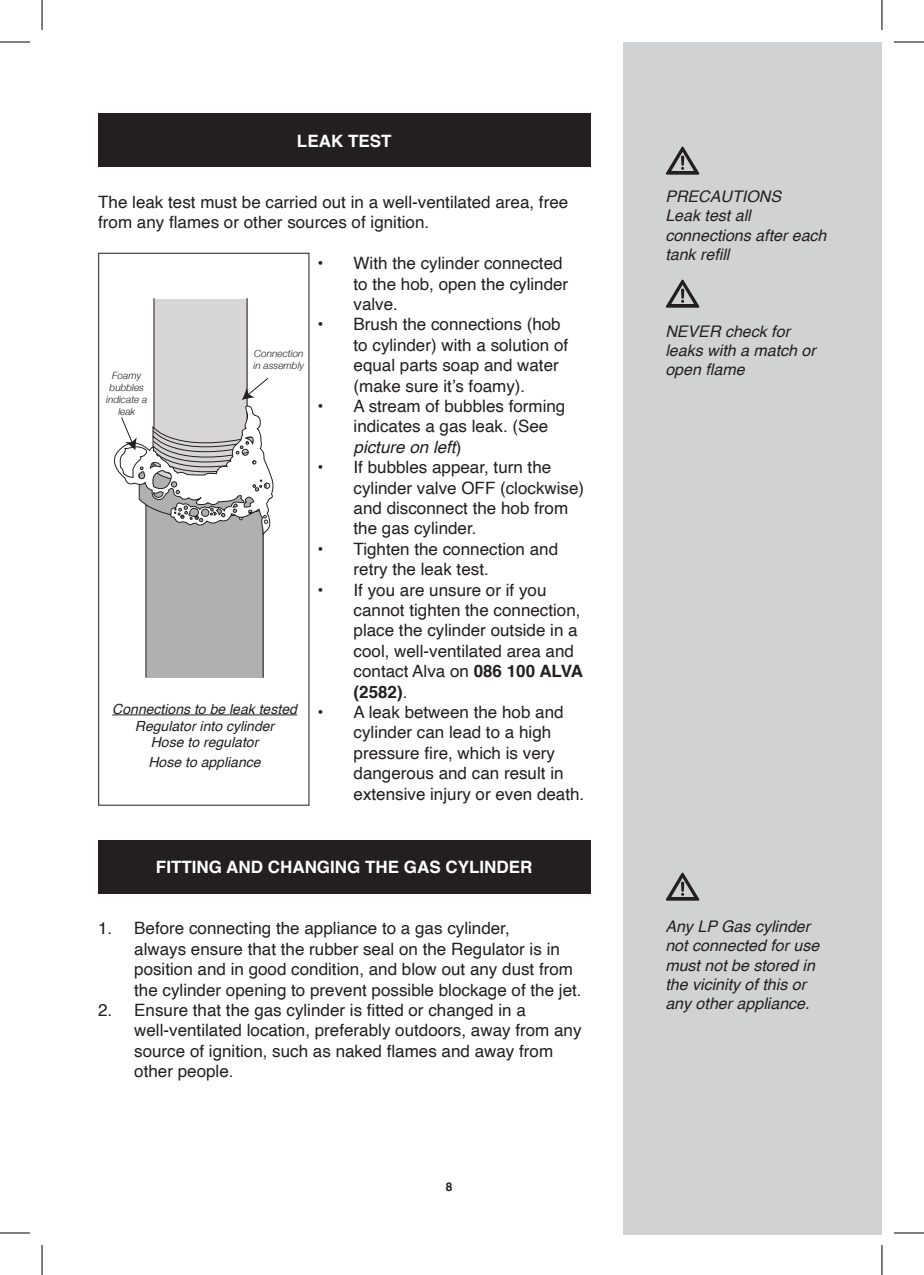
<style>
.page{position:relative;width:924px;height:1275px;background:#fff}
.page>*{position:absolute;margin:0;border:0;box-sizing:border-box;transform-origin:0 0}
.t1{font:17px/20.4px "Helvetica";color:#231f20}
.t2{font:700 17px "Helvetica";color:#fff}
.t3{font:italic 16px/19.2px "Helvetica";color:#231f20}
.t4{font:italic 14px/16.8px "Helvetica";color:#231f20;text-align:center}
.t5{font:700 12px "Helvetica";color:#231f20}
.t6{font:italic 10px/12px "Helvetica Neue";color:#231f20;text-align:center}
.s1{font-style:italic}
.s2{font-weight:700}
</style>
<div class="page">
<div style="left:623px;top:42px;width:258px;height:1192px;background:#d1d2d4"></div>
<div style="left:98px;top:113px;width:492px;height:54px;background:#231f20"></div>
<div style="left:98px;top:253px;width:211px;height:552px;border:1px solid #231f20"></div>
<div style="left:146px;top:481px;width:117px;height:196px;background:#b0b0b0"></div>
<div style="left:154px;top:299px;width:93px;height:150px;background:#d8d5d6"></div>
<svg style="left:113px;top:377px;width:160px;height:157px"></svg>
<div style="left:98px;top:840px;width:492px;height:54px;background:#231f20"></div>
<hr style="left:112px;top:714px;width:185px;height:1px;background:#231f20">
<svg style="left:666px;top:872px;width:33px;height:28px"></svg>
<svg style="left:666px;top:280px;width:33px;height:28px"></svg>
<svg style="left:666px;top:147px;width:33px;height:28px"></svg>
<hr style="left:0;top:42px;width:30px;height:1px;background:#000">
<hr style="left:893px;top:42px;width:30px;height:1px;background:#000">
<hr style="left:0;top:1232px;width:30px;height:1px;background:#000">
<hr style="left:893px;top:1232px;width:30px;height:1px;background:#000">
<hr style="left:42px;top:0;width:1px;height:30px;background:#000">
<hr style="left:42px;top:1245px;width:1px;height:30px;background:#000">
<hr style="left:881px;top:0;width:1px;height:30px;background:#000">
<hr style="left:881px;top:1245px;width:1px;height:30px;background:#000">
<p class="t2" style="left:297px;top:127px;width:96px">LEAK TEST</p>
<p class="t1" style="left:98px;top:192px;width:471px">The leak test must be carried out in a well-ventilated area, free from any flames or other sources of ignition.</p>
<p class="t1" style="left:353px;top:253px;width:216px;text-indent:-36px">• With the cylinder connected to the hob, open the cylinder valve.</p>
<p class="t1" style="left:353px;top:315px;width:216px;text-indent:-36px">• Brush the connections (hob to cylinder) with a solution of equal parts soap and water (make sure it’s foamy).</p>
<p class="t1" style="left:353px;top:396px;width:213px;text-indent:-36px">• A stream of bubbles forming indicates a gas leak. (See <span class="s1">picture on left</span>)</p>
<p class="t1" style="left:353px;top:457px;width:232px;text-indent:-36px">• If bubbles appear, turn the cylinder valve OFF (clockwise) and disconnect the hob from the gas cylinder.</p>
<p class="t1" style="left:353px;top:539px;width:206px;text-indent:-36px">• Tighten the connection and retry the leak test.</p>
<p class="t1" style="left:353px;top:580px;width:231px;text-indent:-36px">• If you are unsure or if you cannot tighten the connection, place the cylinder outside in a cool, well-ventilated area and contact Alva on <span class="s2">086 100 ALVA (2582)</span>.</p>
<p class="t1" style="left:353px;top:702px;width:232px;text-indent:-36px">• A leak between the hob and cylinder can lead to a high pressure fire, which is very dangerous and can result in extensive injury or even death.</p>
<p class="t6" style="left:253px;top:347px;width:52px;text-align:left">Connection in assembly</p>
<p class="t6" style="left:106px;top:369px;width:43px">Foamy bubbles indicate a leak</p>
<p class="t4" style="left:112px;top:701px;width:186px">Connections to be leak tested<br>Regulator into cylinder<br>Hose to regulator</p>
<p class="t4" style="left:148px;top:753px;width:114px">Hose to appliance</p>
<p class="t2" style="left:156px;top:853px;width:378px">FITTING AND CHANGING THE GAS CYLINDER</p>
<p class="t1" style="left:134px;top:918px;width:448px;text-indent:-36px">1. Before connecting the appliance to a gas cylinder,<br>always ensure that the rubber seal on the Regulator is in position and in good condition, and blow out any dust from the cylinder opening to prevent possible blockage of the jet.</p>
<p class="t1" style="left:134px;top:1000px;width:448px;text-indent:-36px">2. Ensure that the gas cylinder is fitted or changed in a well-ventilated location, preferably outdoors, away from any source of ignition, such as naked flames and away from other people.</p>
<p class="t5" style="left:445px;top:1176px;width:8px">8</p>
<p class="t3" style="left:665px;top:187px;width:162px">PRECAUTIONS<br>Leak test all connections after each tank refill</p>
<p class="t3" style="left:665px;top:322px;width:152px">NEVER check for leaks with a match or open flame</p>
<p class="t3" style="left:665px;top:917px;width:155px">Any LP Gas cylinder not connected for use must not be stored in the vicinity of this or any other appliance.</p>
</div>
